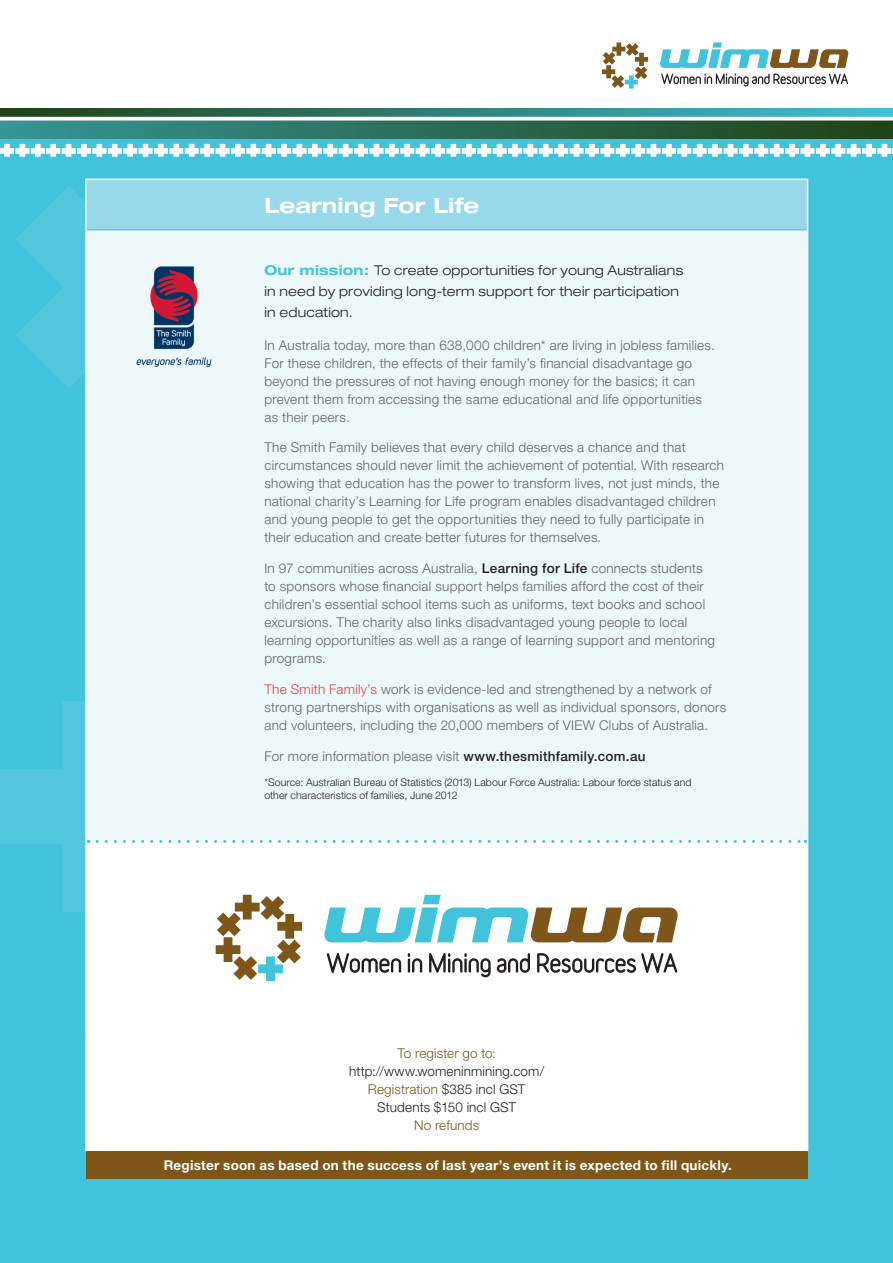
<style>
.page{position:relative;width:893px;height:1263px;background:#fff}
.page>*{position:absolute;margin:0;border:0;box-sizing:border-box;transform-origin:0 0}
.t1{font:700 expanded 21px "Helvetica Neue";color:#fff}
.t2{font:300 13.5px/18px "Helvetica Neue";letter-spacing:.02em;color:#636366}
.t3{font:300 expanded 13.5px/21px "Helvetica Neue";letter-spacing:.02em;color:#231f20}
.t4{font:700 13.5px "Helvetica Neue";letter-spacing:.02em;color:#fff}
.t5{font:300 13.5px/18px "Helvetica Neue";letter-spacing:.01em;color:#231f20;text-align:center}
.t6{font:300 13.5px "Helvetica Neue";letter-spacing:.01em;color:#7f5619}
.t7{font:300 10.5px/12.8px "Helvetica Neue";letter-spacing:.01em;color:#231f20}
.s1{font-weight:700;color:#42c3dc}
.s2{font-weight:500;color:#231f20}
.s3{color:#e43e44}
.s4{color:#7f5619}
</style>
<div class="page">
<div style="left:0;top:108px;width:893px;height:1155px;background:#42c3dc"></div>
<svg style="left:602px;top:43px;width:46px;height:46px"></svg>
<svg style="left:661px;top:74px;width:187px;height:13px"></svg>
<svg style="left:660px;top:42px;width:188px;height:26px"></svg>
<svg style="left:0;top:108px;width:893px;height:9px;background:#358378"></svg>
<div style="left:0;top:120px;width:893px;height:19px;background:linear-gradient(to right,#369596,#204217)"></div>
<svg style="left:0;top:117px;width:893px;height:4px;background:#e6edeb"></svg>
<svg style="left:0;top:144px;width:893px;height:13px"></svg>
<svg style="left:16px;top:186px;width:69px;height:202px"></svg>
<div style="left:86px;top:179px;width:721px;height:51px;background:#97d8e9"></div>
<div style="left:86px;top:230px;width:721px;height:611px;background:#edf8fb"></div>
<div style="left:87px;top:841px;width:720px;height:310px;background:#fff"></div>
<div style="left:86px;top:1151px;width:721px;height:28px;background:#7f5619"></div>
<hr style="left:87px;top:230px;width:720px;height:1px;background:#42c3dc">
<hr style="left:85px;top:179px;width:723px;height:1px;background:#fff">
<hr style="left:85px;top:180px;width:2px;height:50px;background:#fff">
<hr style="left:807px;top:180px;width:1px;height:50px;background:#fff">
<hr style="left:85px;top:230px;width:2px;height:611px;background:#fff">
<hr style="left:807px;top:230px;width:1px;height:611px;background:#fff">
<hr style="left:85px;top:841px;width:2px;height:193px;background:#fff">
<hr style="left:807px;top:841px;width:1px;height:193px;background:#fff">
<hr style="left:85px;top:1034px;width:2px;height:117px;background:#fff">
<hr style="left:807px;top:1034px;width:1px;height:117px;background:#fff">
<svg style="left:0;top:701px;width:806px;height:280px"></svg>
<img style="left:136px;top:266px;width:76px;height:101px">
<h1 class="t1" style="left:264px;top:192px;width:217px">Learning For Life</h1>
<p class="t3" style="left:264px;top:259px;width:420px"><span class="s1">Our mission:</span> To create opportunities for young Australians in need by providing long-term support for their participation in education.</p>
<p class="t2" style="left:264px;top:335px;width:452px">In Australia today, more than 638,000 children* are living in jobless families.<br>For these children, the effects of their family’s financial disadvantage go beyond the pressures of not having enough money for the basics; it can prevent them from accessing the same educational and life opportunities as their peers.</p>
<p class="t2" style="left:264px;top:438px;width:461px">The Smith Family believes that every child deserves a chance and that circumstances should never limit the achievement of potential. With research showing that education has the power to transform lives, not just minds, the national charity’s Learning for Life program enables disadvantaged children and young people to get the opportunities they need to fully participate in their education and create better futures for themselves.</p>
<p class="t2" style="left:264px;top:559px;width:452px">In 97 communities across Australia, <span class="s2">Learning for Life</span> connects students to sponsors whose financial support helps families afford the cost of their children’s essential school items such as uniforms, text books and school excursions. The charity also links disadvantaged young people to local learning opportunities as well as a range of learning support and mentoring programs.</p>
<p class="t2" style="left:264px;top:680px;width:463px"><span class="s3">The Smith Family’s</span> work is evidence-led and strengthened by a network of strong partnerships with organisations as well as individual sponsors, donors and volunteers, including the 20,000 members of VIEW Clubs of Australia.</p>
<p class="t2" style="left:264px;top:746px;width:383px">For more information please visit <span class="s2">www.thesmithfamily.com.au</span></p>
<p class="t7" style="left:264px;top:776px;width:428px">*Source: Australian Bureau of Statistics (2013) Labour Force Australia: Labour force status and other characteristics of families, June 2012</p>
<p class="t6" style="left:397px;top:1045px;width:100px">To register go to:</p>
<p class="t5" style="left:349px;top:1062px;width:196px">http://www.womeninmining.com/<br><span class="s4">Registration</span> $385 incl GST<br>Students $150 incl GST</p>
<p class="t6" style="left:414px;top:1117px;width:67px">No refunds</p>
<p class="t4" style="left:164px;top:1157px;width:570px">Register soon as based on the success of last year’s event it is expected to fill quickly.</p>
</div>
